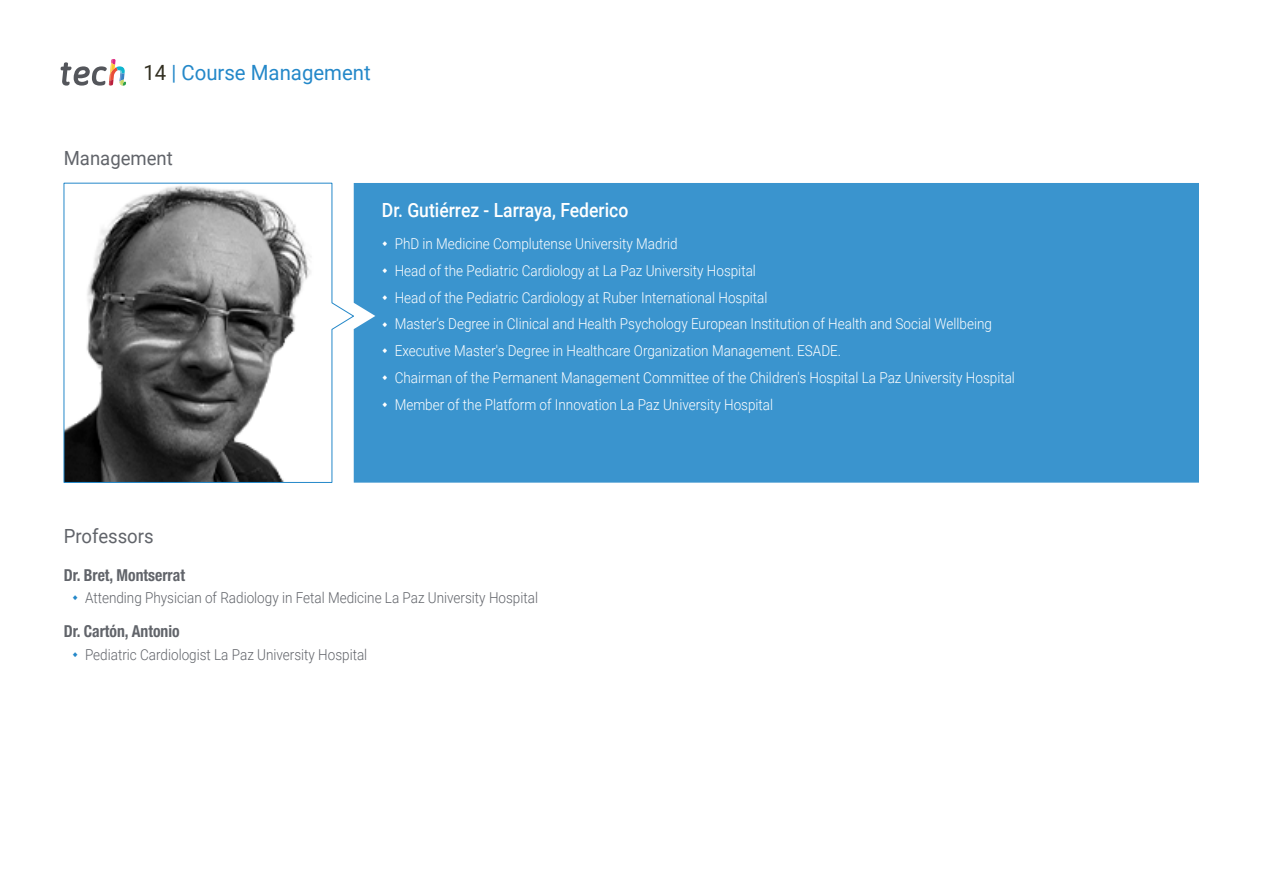
<style>
.page{position:relative;width:1263px;height:893px;background:#fff}
.page>*{position:absolute;margin:0;border:0;box-sizing:border-box;transform-origin:0 0}
.t1{font:21px "Roboto";color:#2488c9}
.t2{font:500 19.5px "Roboto";color:#fff;scale:.9 1}
.t3{font:19.5px "Roboto";color:#61646a;scale:.95 1}
.t4{font:700 condensed 16.5px "Helvetica Neue LT Std";color:#61646a;scale:.95 1}
.t5{font:300 15px/26.7px "Roboto";color:#fff;scale:.9 1}
.t6{font:300 15px "Roboto";color:#61646a;scale:.9 1}
.s1{color:#312e20}
</style>
<div class="page">
<div style="left:354px;top:183px;width:845px;height:300px;background:#3a94ce"></div>
<svg style="left:64px;top:183px;width:290px;height:300px"></svg>
<svg style="left:61px;top:59px;width:65px;height:27px"></svg>
<svg style="left:383px;top:241px;width:4px;height:5px"></svg>
<svg style="left:383px;top:268px;width:4px;height:5px"></svg>
<svg style="left:383px;top:295px;width:4px;height:5px"></svg>
<svg style="left:383px;top:322px;width:4px;height:5px"></svg>
<svg style="left:383px;top:348px;width:4px;height:5px"></svg>
<svg style="left:383px;top:375px;width:4px;height:5px"></svg>
<svg style="left:383px;top:402px;width:4px;height:5px"></svg>
<h1 class="t1" style="left:144px;top:57px;width:229px"><span class="s1">14</span> | Course Management</h1>
<h2 class="t3" style="left:64px;top:144px;width:116px">Management</h2>
<h2 class="t2" style="left:382px;top:197px;width:275px">Dr. Gutiérrez - Larraya, Federico</h2>
<p class="t5" style="left:395px;top:230px;width:691px">PhD in Medicine Complutense University Madrid<br>Head of the Pediatric Cardiology at La Paz University Hospital<br>Head of the Pediatric Cardiology at Ruber International Hospital<br>Master’s Degree in Clinical and Health Psychology European Institution of Health and Social Wellbeing Executive Master's Degree in Healthcare Organization Management. ESADE.<br>Chairman of the Permanent Management Committee of the Children's Hospital La Paz University Hospital Member of the Platform of Innovation La Paz University Hospital</p>
<h2 class="t3" style="left:64px;top:522px;width:96px">Professors</h2>
<p class="t4" style="left:64px;top:565px;width:129px">Dr. Bret, Montserrat</p>
<p class="t6" style="left:85px;top:587px;width:505px">Attending Physician of Radiology in Fetal Medicine La Paz University Hospital</p>
<p class="t4" style="left:64px;top:622px;width:124px">Dr. Cartón, Antonio</p>
<p class="t6" style="left:85px;top:644px;width:315px">Pediatric Cardiologist La Paz University Hospital</p>
</div>
